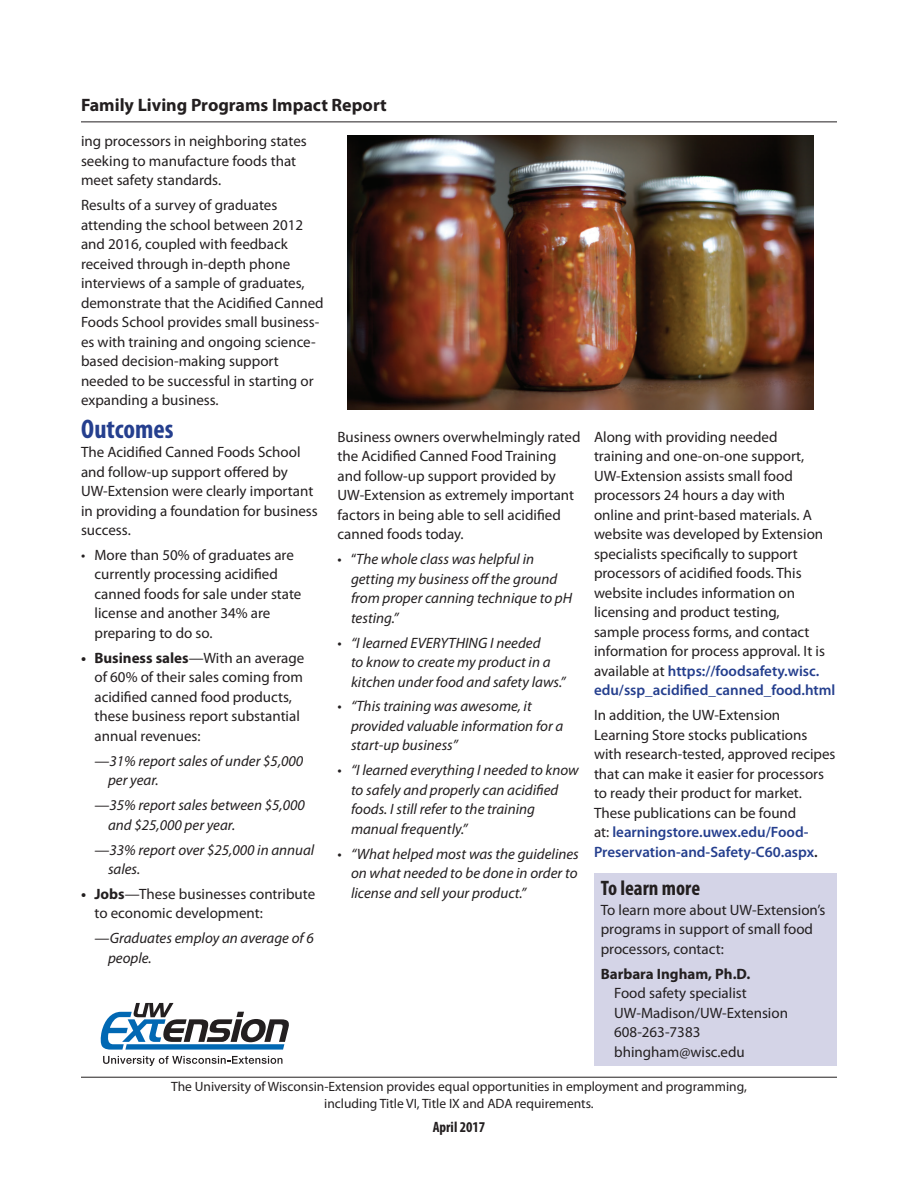
<style>
.page{position:relative;width:918px;height:1188px;background:#fff}
.page>*{position:absolute;margin:0;border:0;box-sizing:border-box;transform-origin:0 0}
.Head_1{font:700 condensed 27px "Myriad Pro";color:#253f8e}
.Head_2{font:700 condensed 21px "Myriad Pro";color:#231f20}
.t1{font:700 18px "Myriad Pro";color:#231f20}
.outdent{font:15px/19.5px "Myriad Pro";color:#231f20}
.bullet_2{font:italic 15px/19.5px "Myriad Pro";color:#231f20}
.t2{font:700 condensed 15px "Myriad Pro";color:#231f20}
.t3{font:13.5px/16.5px "Myriad Pro";color:#231f20;text-align:center}
.s1{font-weight:700}
.s2{font-style:normal}
.s3{font-weight:600;color:#253f8e}
.s4{font-weight:600}
</style>
<div class="page">
<hr style="left:81px;top:122px;width:756px;height:1px;background:#231f20">
<hr style="left:81px;top:1077px;width:756px;height:1px;background:#231f20">
<svg style="left:103px;top:1056px;width:179px;height:10px"></svg>
<svg style="left:101px;top:1003px;width:188px;height:47px"></svg>
<div style="left:594px;top:873px;width:243px;height:192px;background:#d4d4e7"></div>
<img style="left:347px;top:135px;width:467px;height:274px">
<p class="t1" style="left:81px;top:93px;width:307px">Family Living Programs Impact Report</p>
<p class="outdent" style="left:81px;top:131px;width:227px">ing processors in neighboring states seeking to manufacture foods that meet safety standards.</p>
<p class="outdent" style="left:81px;top:195px;width:244px">Results of a survey of graduates attending the school between 2012 and 2016, coupled with feedback received through in-depth phone interviews of a sample of graduates, demonstrate that the Acidified Canned Foods School provides small business&shy;es with training and ongoing science&shy;based decision-making support needed to be successful in starting or expanding a business.</p>
<p class="Head_1" style="left:81px;top:412px;width:94px">Outcomes</p>
<p class="outdent" style="left:81px;top:442px;width:238px">The Acidified Canned Foods School and follow-up support offered by<br>UW-Extension were clearly important in providing a foundation for business success.</p>
<p class="outdent" style="left:94px;top:545px;width:209px;text-indent:-14px">• More than 50% of graduates are currently processing acidified canned foods for sale under state license and another 34% are preparing to do so.</p>
<p class="outdent" style="left:94px;top:648px;width:211px;text-indent:-14px"><span class="s1">• Business sales</span>—With an average of 60% of their sales coming from acidified canned food products, these business report substantial annual revenues:</p>
<p class="bullet_2" style="left:108px;top:751px;width:197px;text-indent:-14px">—31% report sales of under $5,000 per year.</p>
<p class="bullet_2" style="left:108px;top:795px;width:198px;text-indent:-14px">—35% report sales between $5,000 and $25,000 per year.</p>
<p class="bullet_2" style="left:108px;top:840px;width:208px;text-indent:-14px">—33% report over $25,000 in annual sales.</p>
<p class="outdent" style="left:94px;top:884px;width:222px;text-indent:-14px"><span class="s1">• Jobs</span>—These businesses contribute to economic development:</p>
<p class="bullet_2" style="left:108px;top:928px;width:207px;text-indent:-14px">—Graduates employ an average of 6 people.</p>
<p class="outdent" style="left:338px;top:427px;width:245px">Business owners overwhelmingly rated the Acidified Canned Food Training and follow-up support provided by UW-Extension as extremely important factors in being able to sell acidified canned foods today.</p>
<p class="bullet_2" style="left:351px;top:549px;width:223px;text-indent:-14px"><span class="s2">• “</span>The whole class was helpful in getting my business off the ground from proper canning technique to pH testing.”</p>
<p class="bullet_2" style="left:351px;top:633px;width:216px;text-indent:-14px">• “I learned EVERYTHING I needed<br>to know to create my product in a kitchen under food and safety laws.”</p>
<p class="bullet_2" style="left:351px;top:696px;width:214px;text-indent:-14px">• “This training was awesome, it provided valuable information for a start-up business”</p>
<p class="bullet_2" style="left:351px;top:760px;width:229px;text-indent:-14px">• “I learned everything I needed to know to safely and properly can acidified foods. I still refer to the training manual frequently.”</p>
<p class="bullet_2" style="left:351px;top:844px;width:229px;text-align:justify;text-indent:-14px">• “What helped most was the guidelines on what needed to be done in order to license and sell your product.”</p>
<p class="outdent" style="left:594px;top:427px;width:243px">Along with providing needed<br>training and one-on-one support, UW-Extension assists small food processors 24 hours a day with<br>online and print-based materials. A website was developed by Extension specialists specifically to support processors of acidified foods. This website includes information on licensing and product testing,<br>sample process forms, and contact information for process approval. It is available at <span class="s3">https://foodsafety.wisc. edu/ssp_acidified_canned_food.html</span></p>
<p class="outdent" style="left:594px;top:705px;width:243px">In addition, the UW-Extension Learning Store stocks publications with research-tested, approved recipes that can make it easier for processors to ready their product for market.<br>These publications can be found<br>at: <span class="s3">learningstore.uwex.edu/Food-Preservation-and-Safety-C60.aspx</span><span class="s4">.</span></p>
<p class="Head_2" style="left:601px;top:875px;width:101px">To learn more</p>
<p class="outdent" style="left:601px;top:900px;width:226px">To learn more about UW-Extension’s programs in support of small food processors, contact:</p>
<p class="outdent" style="left:614px;top:964px;width:175px;text-indent:-14px"><span class="s1">Barbara Ingham, Ph.D.<br></span>Food safety specialist<br>UW-Madison/UW-Extension<br>608-263-7383 bhingham@wisc.edu</p>
<p class="t3" style="left:171px;top:1078px;width:577px">The University of Wisconsin-Extension provides equal opportunities in employment and programming, including Title VI, Title IX and ADA requirements.</p>
<p class="t2" style="left:433px;top:1118px;width:54px">April 2017</p>
</div>
